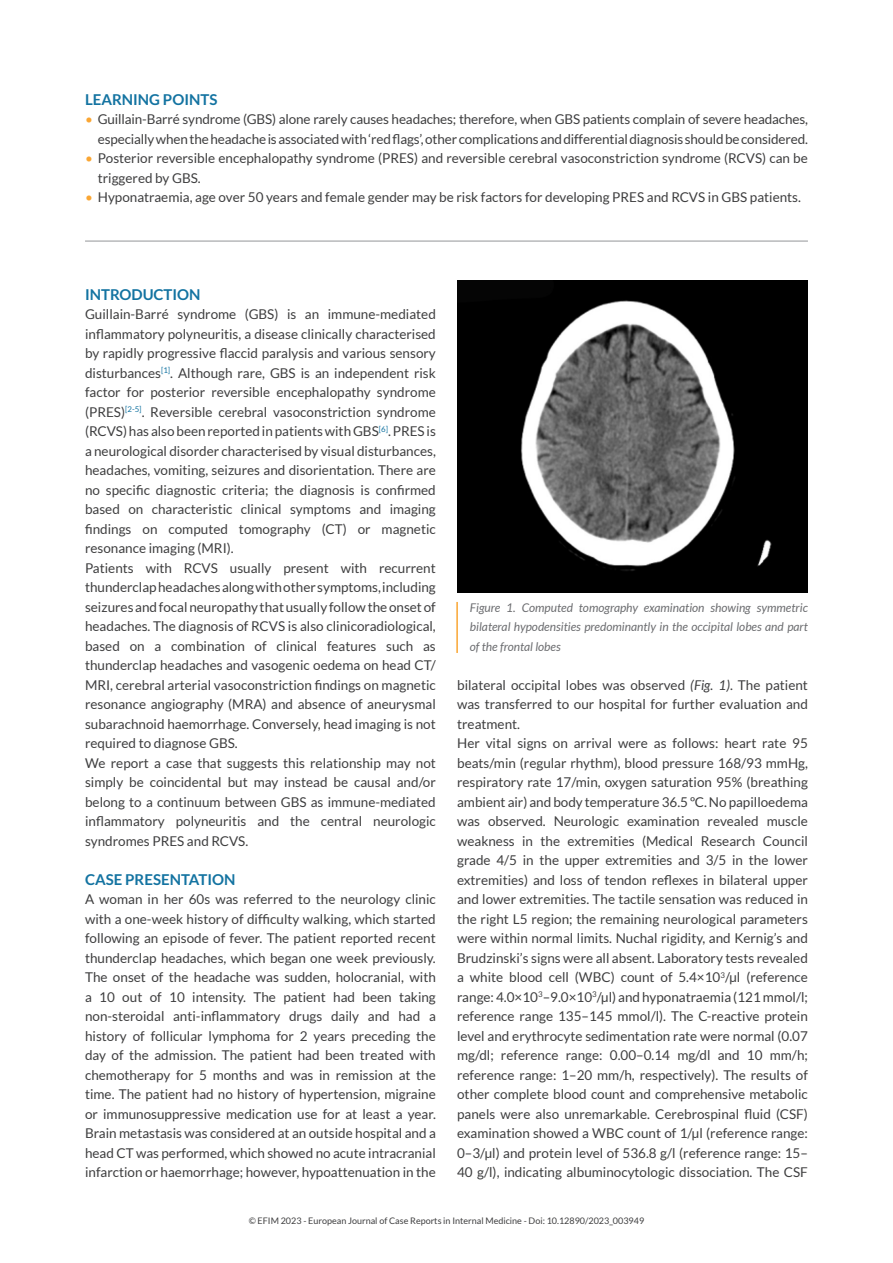
<style>
.page{position:relative;width:893px;height:1263px;background:#fff}
.page>*{position:absolute;margin:0;border:0;box-sizing:border-box;transform-origin:0 0}
.titoletti{font:700 15px "Lato";color:#1373a1}
.testo_normale{font:13.5px/19.5px "Lato";color:#3e3e3f;text-align:justify}
.dida{font:italic 12px/19.5px "Lato";color:#6c6d70;text-align:justify}
.t1{font:9px "Lato";color:#3e3e3f}
.s1{color:#faa633}
.s2{font-style:italic}
</style>
<div class="page">
<hr style="left:85px;top:241px;width:723px;height:1px;background:#939598">
<hr style="left:456px;top:602px;width:2px;height:51px;background:#faa633">
<img style="left:457px;top:280px;width:351px;height:312px">
<p class="titoletti" style="left:85px;top:90px;width:134px">LEARNING POINTS</p>
<p class="testo_normale" style="left:85px;top:109px;width:724px;text-align:right"><span class="s1">•</span> Guillain-Barré syndrome (GBS) alone rarely causes headaches; therefore, when GBS patients complain of severe headaches, especially when the headache is associated with ‘red flags’, other complications and differential diagnosis should be considered.</p>
<p class="testo_normale" style="left:98px;top:148px;width:712px;text-indent:-13px"><span class="s1">•</span> Posterior reversible encephalopathy syndrome (PRES) and reversible cerebral vasoconstriction syndrome (RCVS) can be triggered by GBS.</p>
<p class="testo_normale" style="left:85px;top:187px;width:717px"><span class="s1">•</span> Hyponatraemia, age over 50 years and female gender may be risk factors for developing PRES and RCVS in GBS patients.</p>
<p class="titoletti" style="left:85px;top:285px;width:117px">INTRODUCTION</p>
<p class="testo_normale" style="left:85px;top:304px;width:352px">Guillain-Barré syndrome (GBS) is an immune-mediated inflammatory polyneuritis, a disease clinically characterised by rapidly progressive flaccid paralysis and various sensory disturbances<sup>[1]</sup>. Although rare, GBS is an independent risk factor for posterior reversible encephalopathy syndrome (PRES)<sup>[2-5]</sup>. Reversible cerebral vasoconstriction syndrome (RCVS) has also been reported in patients with GBS<sup>[6]</sup>. PRES is a neurological disorder characterised by visual disturbances, headaches, vomiting, seizures and disorientation. There are no specific diagnostic criteria; the diagnosis is confirmed based on characteristic clinical symptoms and imaging findings on computed tomography (CT) or magnetic resonance imaging (MRI).</p>
<p class="testo_normale" style="left:85px;top:558px;width:352px">Patients with RCVS usually present with recurrent thunderclap headaches along with other symptoms, including seizures and focal neuropathy that usually follow the onset of headaches. The diagnosis of RCVS is also clinicoradiological, based on a combination of clinical features such as thunderclap headaches and vasogenic oedema on head CT/ MRI, cerebral arterial vasoconstriction findings on magnetic resonance angiography (MRA) and absence of aneurysmal subarachnoid haemorrhage. Conversely, head imaging is not required to diagnose GBS.</p>
<p class="testo_normale" style="left:85px;top:753px;width:352px">We report a case that suggests this relationship may not simply be coincidental but may instead be causal and/or belong to a continuum between GBS as immune-mediated inflammatory polyneuritis and the central neurologic syndromes PRES and RCVS.</p>
<p class="titoletti" style="left:85px;top:870px;width:152px">CASE PRESENTATION</p>
<p class="testo_normale" style="left:85px;top:889px;width:352px">A woman in her 60s was referred to the neurology clinic with a one-week history of difficulty walking, which started following an episode of fever. The patient reported recent thunderclap headaches, which began one week previously.<br>The onset of the headache was sudden, holocranial, with a 10 out of 10 intensity. The patient had been taking non-steroidal anti-inflammatory drugs daily and had a history of follicular lymphoma for 2 years preceding the day of the admission. The patient had been treated with chemotherapy for 5 months and was in remission at the time. The patient had no history of hypertension, migraine or immunosuppressive medication use for at least a year.<br>Brain metastasis was considered at an outside hospital and a head CT was performed, which showed no acute intracranial infarction or haemorrhage; however, hypoattenuation in the</p>
<p class="dida" style="left:470px;top:598px;width:340px">Figure 1. Computed tomography examination showing symmetric bilateral hypodensities predominantly in the occipital lobes and part of the frontal lobes</p>
<p class="testo_normale" style="left:457px;top:675px;width:352px">bilateral occipital lobes was observed <span class="s2">(Fig. 1)</span>. The patient was transferred to our hospital for further evaluation and treatment.</p>
<p class="testo_normale" style="left:457px;top:733px;width:352px">Her vital signs on arrival were as follows: heart rate 95 beats/min (regular rhythm), blood pressure 168/93 mmHg, respiratory rate 17/min, oxygen saturation 95% (breathing ambient air) and body temperature 36.5 ºC. No papilloedema was observed. Neurologic examination revealed muscle weakness in the extremities (Medical Research Council grade 4/5 in the upper extremities and 3/5 in the lower extremities) and loss of tendon reflexes in bilateral upper and lower extremities. The tactile sensation was reduced in the right L5 region; the remaining neurological parameters were within normal limits. Nuchal rigidity, and Kernig’s and Brudzinski’s signs were all absent. Laboratory tests revealed a white blood cell (WBC) count of 5.4×10<sup>3</sup>/μl (reference range: 4.0×10<sup>3</sup>–9.0×10<sup>3</sup>/μl) and hyponatraemia (121 mmol/l; reference range 135–145 mmol/l). The C-reactive protein level and erythrocyte sedimentation rate were normal (0.07 mg/dl; reference range: 0.00–0.14 mg/dl and 10 mm/h; reference range: 1–20 mm/h, respectively). The results of other complete blood count and comprehensive metabolic panels were also unremarkable. Cerebrospinal fluid (CSF) examination showed a WBC count of 1/μl (reference range:<br>0–3/μl) and protein level of 536.8 g/l (reference range: 15– 40 g/l), indicating albuminocytologic dissociation. The CSF</p>
<p class="t1" style="left:249px;top:1215px;width:397px">© EFIM 2023 - European Journal of Case Reports in Internal Medicine - Doi: 10.12890/2023_003949</p>
</div>
